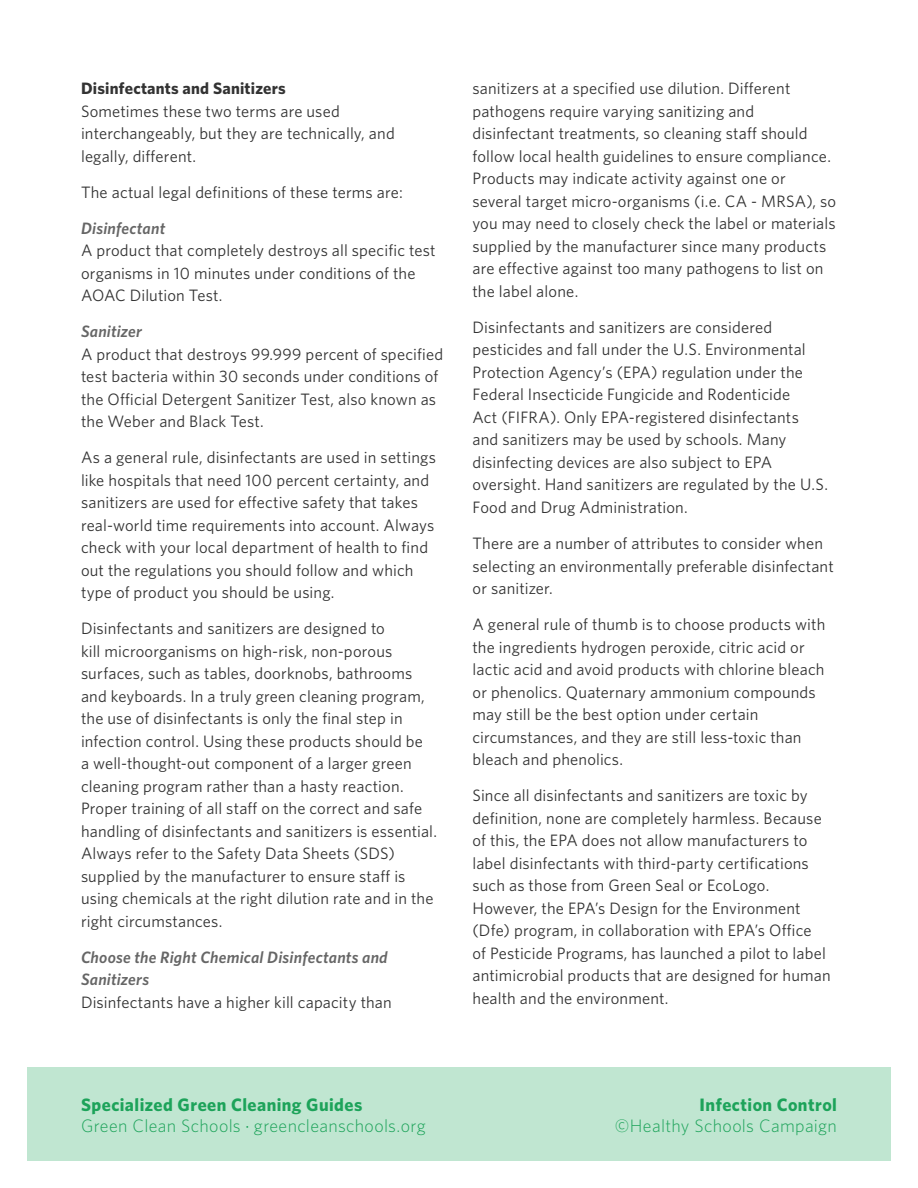
<style>
.page{position:relative;width:918px;height:1188px;background:#fff}
.page>*{position:absolute;margin:0;border:0;box-sizing:border-box;transform-origin:0 0}
.t1{font:300 18px/21.6px "Whitney";letter-spacing:.02em;color:#1da35a}
.t2{font:700 18px "Whitney";letter-spacing:.025em;color:#1da35a}
.t3{font:16.5px/22.5px "Whitney";letter-spacing:.01em;color:#333}
.t4{font:italic 600 16.5px/22.5px "Whitney";letter-spacing:.015em;color:#666}
.t5{font:700 16.5px "Whitney";letter-spacing:.015em;color:#333}
.s1{font-weight:700}
.s2{font-weight:400}
</style>
<div class="page">
<div style="left:27px;top:1068px;width:864px;height:93px;background:#c0e6d1"></div>
<p class="t5" style="left:81px;top:77px;width:206px">Disinfectants and Sanitizers</p>
<p class="t3" style="left:81px;top:99px;width:315px">Sometimes these two terms are used interchangeably, but they are technically, and legally, different.</p>
<p class="t3" style="left:81px;top:180px;width:323px">The actual legal definitions of these terms are:</p>
<p class="t4" style="left:81px;top:216px;width:86px">Disinfectant</p>
<p class="t3" style="left:81px;top:239px;width:356px">A product that completely destroys all specific test organisms in 10 minutes under conditions of the<br>AOAC Dilution Test.</p>
<p class="t4" style="left:81px;top:320px;width:63px">Sanitizer</p>
<p class="t3" style="left:81px;top:342px;width:364px">A product that destroys 99.999 percent of specified test bacteria within 30 seconds under conditions of the Official Detergent Sanitizer Test, also known as the Weber and Black Test.</p>
<p class="t3" style="left:81px;top:446px;width:357px">As a general rule, disinfectants are used in settings like hospitals that need 100 percent certainty, and sanitizers are used for effective safety that takes real-world time requirements into account. Always check with your local department of health to find out the regulations you should follow and which type of product you should be using.</p>
<p class="t3" style="left:81px;top:617px;width:357px">Disinfectants and sanitizers are designed to<br>kill microorganisms on high-risk, non-porous surfaces, such as tables, doorknobs, bathrooms and keyboards. In a truly green cleaning program, the use of disinfectants is only the final step in infection control. Using these products should be<br>a well-thought-out component of a larger green cleaning program rather than a hasty reaction.<br>Proper training of all staff on the correct and safe handling of disinfectants and sanitizers is essential.<br>Always refer to the Safety Data Sheets (SDS) supplied by the manufacturer to ensure staff is using chemicals at the right dilution rate and in the right circumstances.</p>
<p class="t4" style="left:81px;top:946px;width:308px">Choose the Right Chemical Disinfectants and<br>Sanitizers</p>
<p class="t3" style="left:81px;top:991px;width:312px">Disinfectants have a higher kill capacity than</p>
<p class="t3" style="left:472px;top:77px;width:365px">sanitizers at a specified use dilution. Different pathogens require varying sanitizing and disinfectant treatments, so cleaning staff should follow local health guidelines to ensure compliance.<br>Products may indicate activity against one or several target micro-organisms (i.e. CA - MRSA), so you may need to closely check the label or materials supplied by the manufacturer since many products are effective against too many pathogens to list on the label alone.</p>
<p class="t3" style="left:472px;top:316px;width:357px">Disinfectants and sanitizers are considered pesticides and fall under the U.S. Environmental Protection Agency’s (EPA) regulation under the Federal Insecticide Fungicide and Rodenticide<br>Act (FIFRA). Only EPA-registered disinfectants and sanitizers may be used by schools. Many disinfecting devices are also subject to EPA oversight. Hand sanitizers are regulated by the U.S.<br>Food and Drug Administration.</p>
<p class="t3" style="left:472px;top:532px;width:363px">There are a number of attributes to consider when selecting an environmentally preferable disinfectant or sanitizer.</p>
<p class="t3" style="left:472px;top:613px;width:354px">A general rule of thumb is to choose products with the ingredients hydrogen peroxide, citric acid or lactic acid and avoid products with chlorine bleach or phenolics. Quaternary ammonium compounds may still be the best option under certain circumstances, and they are still less-toxic than bleach and phenolics.</p>
<p class="t3" style="left:472px;top:784px;width:360px">Since all disinfectants and sanitizers are toxic by definition, none are completely harmless. Because of this, the EPA does not allow manufacturers to label disinfectants with third-party certifications such as those from Green Seal or EcoLogo.<br>However, the EPA’s Design for the Environment (Dfe) program, in collaboration with EPA’s Office<br>of Pesticide Programs, has launched a pilot to label antimicrobial products that are designed for human health and the environment.</p>
<p class="t1" style="left:81px;top:1093px;width:346px"><span class="s1">Specialized Green Cleaning Guides<br></span>Green Clean Schools <span class="s2">·</span> greencleanschools.org</p>
<p class="t2" style="left:700px;top:1092px;width:139px">Infection Control</p>
<p class="t1" style="left:615px;top:1115px;width:224px">©Healthy Schools Campaign</p>
</div>
